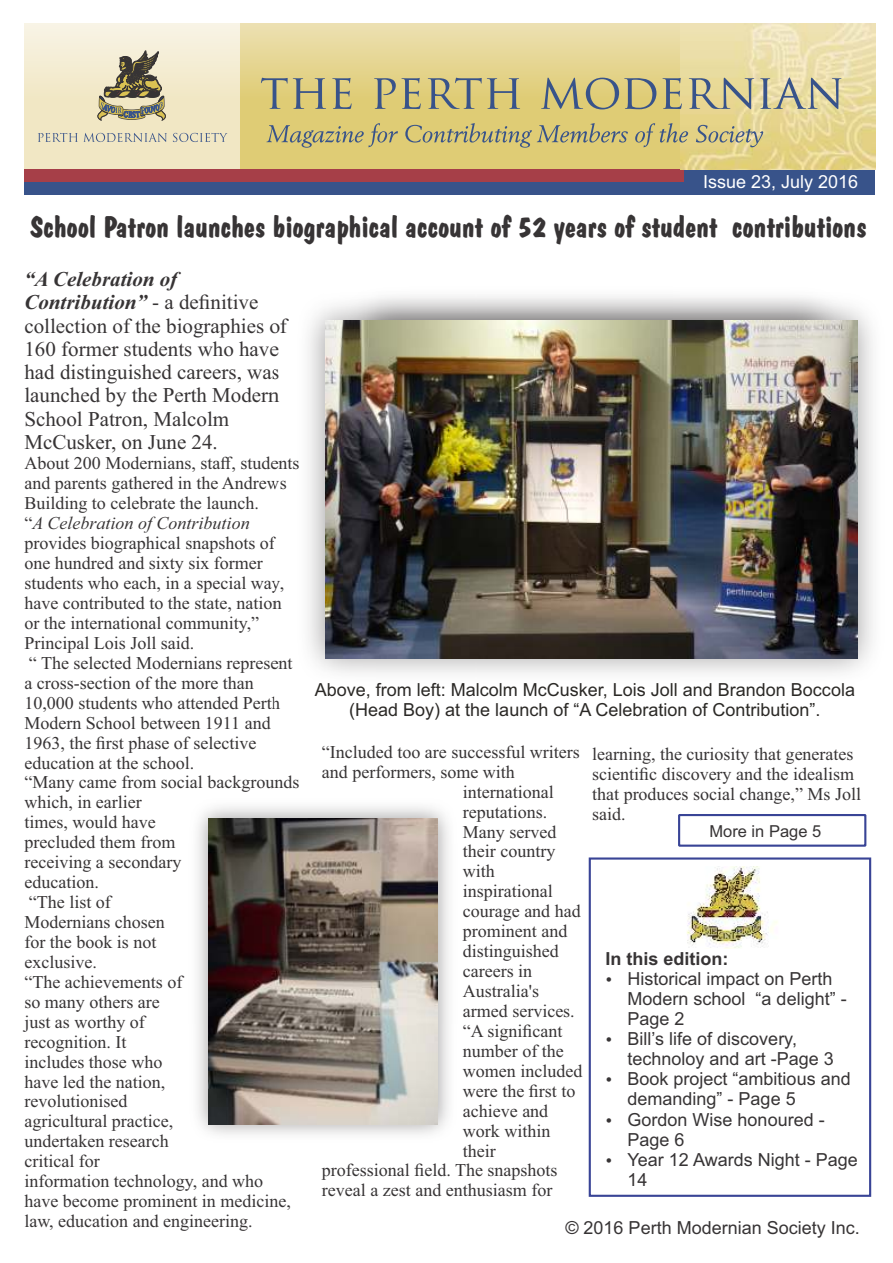
<style>
.page{position:relative;width:893px;height:1263px;background:#fff}
.page>*{position:absolute;margin:0;border:0;box-sizing:border-box;transform-origin:0 0}
.t1{font:30px "Dom Bold BT";color:#373435}
.t2{font:21px/23.2px "Times New Roman";color:#373435}
.t3{font:18px/20px "Times New Roman";color:#373435}
.t4{font:18px/20.1px "Arial";color:#373435}
.t5{font:18px/20.1px "Arial";color:#2b2926;text-align:center}
.t6{font:18px "Arial";color:#fff}
.t7{font:700 18px "Arial";color:#373435}
.t8{font:16.5px "Arial";color:#373435}
.t9{font:15px "Arial";color:#fefefe}
.s1{font-weight:700;font-style:italic}
.s2{font-style:italic}
</style>
<div class="page">
<img style="left:687px;top:866px;width:91px;height:82px">
<div style="left:236px;top:24px;width:639px;height:150px;background:linear-gradient(to bottom,#e9dba3,#dbc765)"></div>
<div style="left:24px;top:24px;width:215px;height:151px;background:linear-gradient(to bottom,#f6f1de,#efe3ba)"></div>
<svg style="left:173px;top:133px;width:55px;height:9px"></svg>
<svg style="left:38px;top:50px;width:129px;height:92px;background:#d0c8ac"></svg>
<div style="left:24px;top:169px;width:851px;height:15px;background:#a63f48"></div>
<div style="left:24px;top:182px;width:851px;height:13px;background:#38538a"></div>
<div style="left:684px;top:169px;width:191px;height:23px;background:#38538a"></div>
<img style="left:681px;top:24px;width:194px;height:145px">
<svg style="left:261px;top:77px;width:580px;height:32px;background:#bcb485"></svg>
<svg style="left:267px;top:123px;width:496px;height:25px;background:#c4b97b"></svg>
<img style="left:197px;top:806px;width:252px;height:329px">
<img style="left:208px;top:819px;width:230px;height:305px">
<div style="left:678px;top:814px;width:188px;height:33px;border:2px solid #394496"></div>
<img style="left:308px;top:296px;width:565px;height:377px">
<img style="left:326px;top:321px;width:531px;height:337px">
<div style="left:589px;top:857px;width:282px;height:340px;border:2px solid #394496"></div>
<p class="t9" style="left:699px;top:175px;width:119px">Issue15,May2011</p>
<p class="t6" style="left:703px;top:175px;width:157px">Issue 23, July 2016</p>
<h1 class="t1" style="left:30px;top:214px;width:838px">School Patron launches biographical account of 52 years of student contributions</h1>
<p class="t2" style="left:24px;top:269px;width:264px"><span class="s1">“A Celebration of<br>Contribution”</span> - a definitive collection of the biographies of<br>160 former students who have had distinguished careers, was launched by the Perth Modern<br>School Patron, Malcolm<br>McCusker, on June 24.</p>
<p class="t3" style="left:24px;top:455px;width:276px">About 200 Modernians, staff, students and parents gathered in the Andrews<br>Building to celebrate the launch.<br>“<span class="s2">A Celebration of Contribution </span>provides biographical snapshots of one hundred and sixty six former students who each, in a special way, have contributed to the state, nation or the international community,”<br>Principal Lois Joll said.<br>“ The selected Modernians represent a cross-section of the more than<br>10,000 students who attended Perth<br>Modern School between 1911 and<br>1963, the first phase of selective education at the school.<br>“Many came from social backgrounds which, in earlier<br>times, would have<br>precluded them from<br>receiving a secondary<br>education.<br>“The list of<br>Modernians chosen<br>for the book is not<br>exclusive.<br>“The achievements of<br>so many others are<br>just as worthy of<br>recognition. It<br>includes those who<br>have led the nation,<br>revolutionised<br>agricultural practice,<br>undertaken research<br>critical for<br>information technology, and who have become prominent in medicine, law, education and engineering.</p>
<p class="t5" style="left:315px;top:681px;width:542px">Above, from left: Malcolm McCusker, Lois Joll and Brandon Boccola (Head Boy) at the launch of “A Celebration of Contribution”.</p>
<p class="t3" style="left:322px;top:743px;width:259px">“Included too are successful writers</p>
<p class="t3" style="left:322px;top:763px;width:194px">and performers, some with</p>
<p class="t3" style="left:463px;top:783px;width:92px">international</p>
<p class="t3" style="left:463px;top:803px;width:86px">reputations.</p>
<p class="t3" style="left:463px;top:823px;width:95px">Many served</p>
<p class="t3" style="left:463px;top:843px;width:94px">their country</p>
<p class="t3" style="left:463px;top:863px;width:34px">with</p>
<p class="t3" style="left:463px;top:883px;width:91px">inspirational</p>
<p class="t3" style="left:463px;top:903px;width:119px">courage and had</p>
<p class="t3" style="left:463px;top:923px;width:106px">prominent and</p>
<p class="t3" style="left:463px;top:943px;width:98px">distinguished</p>
<p class="t3" style="left:463px;top:963px;width:71px">careers in</p>
<p class="t3" style="left:463px;top:983px;width:78px">Australia's</p>
<p class="t3" style="left:463px;top:1003px;width:113px">armed services.</p>
<p class="t3" style="left:463px;top:1022px;width:101px">“A significant</p>
<p class="t3" style="left:463px;top:1042px;width:102px">number of the</p>
<p class="t3" style="left:463px;top:1062px;width:121px">women included</p>
<p class="t3" style="left:463px;top:1082px;width:114px">were the first to</p>
<p class="t3" style="left:463px;top:1102px;width:87px">achieve and</p>
<p class="t3" style="left:463px;top:1122px;width:89px">work within</p>
<p class="t3" style="left:463px;top:1142px;width:34px">their</p>
<p class="t3" style="left:322px;top:1162px;width:237px">professional field. The snapshots</p>
<p class="t3" style="left:322px;top:1182px;width:232px">reveal a zest and enthusiasm for</p>
<p class="t3" style="left:592px;top:746px;width:270px">learning, the curiosity that generates scientific discovery and the idealism that produces social change,” Ms Joll said.</p>
<p class="t8" style="left:709px;top:825px;width:113px">More in Page 5</p>
<p class="t7" style="left:606px;top:951px;width:125px">In this edition:</p>
<p class="t4" style="left:628px;top:970px;width:232px">Historical impact on Perth<br>Modern school “a delight” -<br>Page 2<br>Bill’s life of discovery, technoloy and art -Page 3<br>Book project “ambitious and demanding” - Page 5<br>Gordon Wise honoured -<br>Page 6<br>Year 12 Awards Night - Page<br>14</p>
<p class="t4" style="left:565px;top:1219px;width:296px">© 2016 Perth Modernian Society Inc.</p>
</div>
